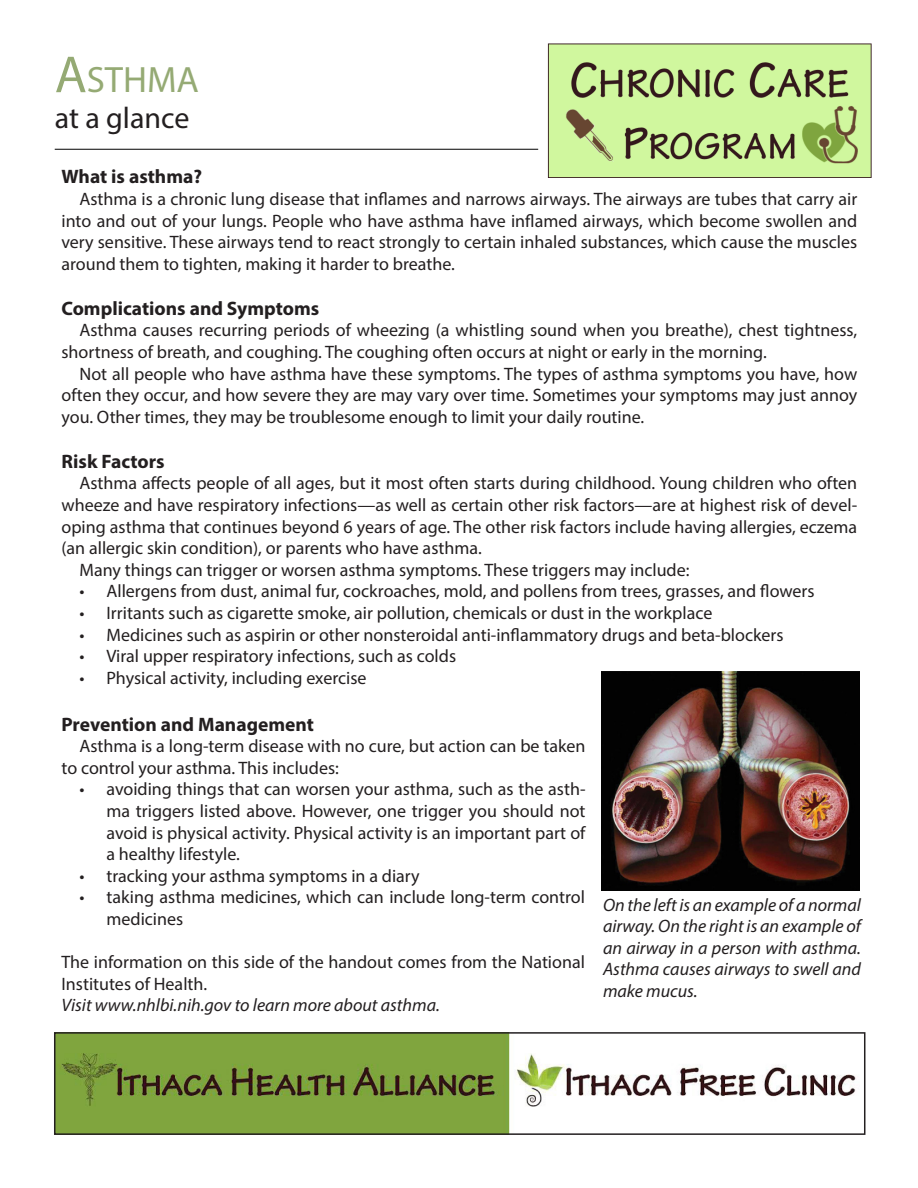
<style>
.page{position:relative;width:918px;height:1188px;background:#fff}
.page>*{position:absolute;margin:0;border:0;box-sizing:border-box;transform-origin:0 0}
.t1{font:36.75px "Myriad Pro";color:#95aa74}
.t2{font:30px "Myriad Pro";color:#231f20}
.t3{font:700 19.5px "Myriad Pro";color:#231f20}
.t4{font:18px/21.6px "Myriad Pro";color:#231f20;text-align:justify}
.t5{font:italic 18px/21.6px "Myriad Pro";color:#231f20;text-align:justify}
.s1{font-size:52.5px}
</style>
<div class="page">
<img style="left:57px;top:1035px;width:799px;height:97px">
<div style="left:54px;top:1032px;width:811px;height:103px;border:2px solid #231f20"></div>
<hr style="left:55px;top:149px;width:483px;height:1px;background:#000">
<img style="left:547px;top:43px;width:325px;height:135px">
<img style="left:602px;top:671px;width:257px;height:219px">
<p class="t1" style="left:55px;top:57px;width:144px"><span class="s1">A</span>STHMA</p>
<p class="t2" style="left:55px;top:100px;width:136px">at a glance</p>
<p class="t3" style="left:62px;top:164px;width:142px">What is asthma?</p>
<p class="t4" style="left:62px;top:188px;width:797px;text-indent:18px">Asthma is a chronic lung disease that inflames and narrows airways. The airways are tubes that carry air into and out of your lungs. People who have asthma have inflamed airways, which become swollen and very sensitive. These airways tend to react strongly to certain inhaled substances, which cause the muscles around them to tighten, making it harder to breathe.</p>
<p class="t3" style="left:62px;top:295px;width:259px">Complications and Symptoms</p>
<p class="t4" style="left:62px;top:319px;width:797px;text-indent:18px">Asthma causes recurring periods of wheezing (a whistling sound when you breathe), chest tightness, shortness of breath, and coughing. The coughing often occurs at night or early in the morning.</p>
<p class="t4" style="left:62px;top:362px;width:797px;text-indent:18px">Not all people who have asthma have these symptoms. The types of asthma symptoms you have, how often they occur, and how severe they are may vary over time. Sometimes your symptoms may just annoy you. Other times, they may be troublesome enough to limit your daily routine.</p>
<p class="t3" style="left:62px;top:448px;width:105px">Risk Factors</p>
<p class="t4" style="left:62px;top:472px;width:797px;text-indent:18px">Asthma affects people of all ages, but it most often starts during childhood. Young children who often wheeze and have respiratory infections—as well as certain other risk factors—are at highest risk of devel&shy;oping asthma that continues beyond 6 years of age. The other risk factors include having allergies, eczema (an allergic skin condition), or parents who have asthma.</p>
<p class="t4" style="left:80px;top:559px;width:611px">Many things can trigger or worsen asthma symptoms. These triggers may include:</p>
<p class="t4" style="left:80px;top:580px;width:737px">• Allergens from dust, animal fur, cockroaches, mold, and pollens from trees, grasses, and flowers</p>
<p class="t4" style="left:80px;top:602px;width:634px">• Irritants such as cigarette smoke, air pollution, chemicals or dust in the workplace</p>
<p class="t4" style="left:80px;top:623px;width:706px">• Medicines such as aspirin or other nonsteroidal anti-inflammatory drugs and beta-blockers</p>
<p class="t4" style="left:80px;top:645px;width:378px">• Viral upper respiratory infections, such as colds</p>
<p class="t4" style="left:80px;top:667px;width:289px">• Physical activity, including exercise</p>
<p class="t3" style="left:62px;top:711px;width:254px">Prevention and Management</p>
<p class="t4" style="left:62px;top:735px;width:526px;text-indent:18px">Asthma is a long-term disease with no cure, but action can be taken to control your asthma. This includes:</p>
<p class="t4" style="left:106px;top:778px;width:481px;text-indent:-27px">• avoiding things that can worsen your asthma, such as the asth&shy;ma triggers listed above. However, one trigger you should not avoid is physical activity. Physical activity is an important part of a healthy lifestyle.</p>
<p class="t4" style="left:80px;top:865px;width:342px">• tracking your asthma symptoms in a diary</p>
<p class="t4" style="left:106px;top:886px;width:480px;text-indent:-27px">• taking asthma medicines, which can include long-term control medicines</p>
<p class="t4" style="left:62px;top:951px;width:525px">The information on this side of the handout comes from the National<br>Institutes of Health.</p>
<p class="t5" style="left:62px;top:994px;width:380px">Visit www.nhlbi.nih.gov to learn more about asthma.</p>
<p class="t5" style="left:603px;top:893px;width:260px">On the left is an example of a normal airway. On the right is an example of an airway in a person with asthma.<br>Asthma causes airways to swell and make mucus.</p>
</div>
